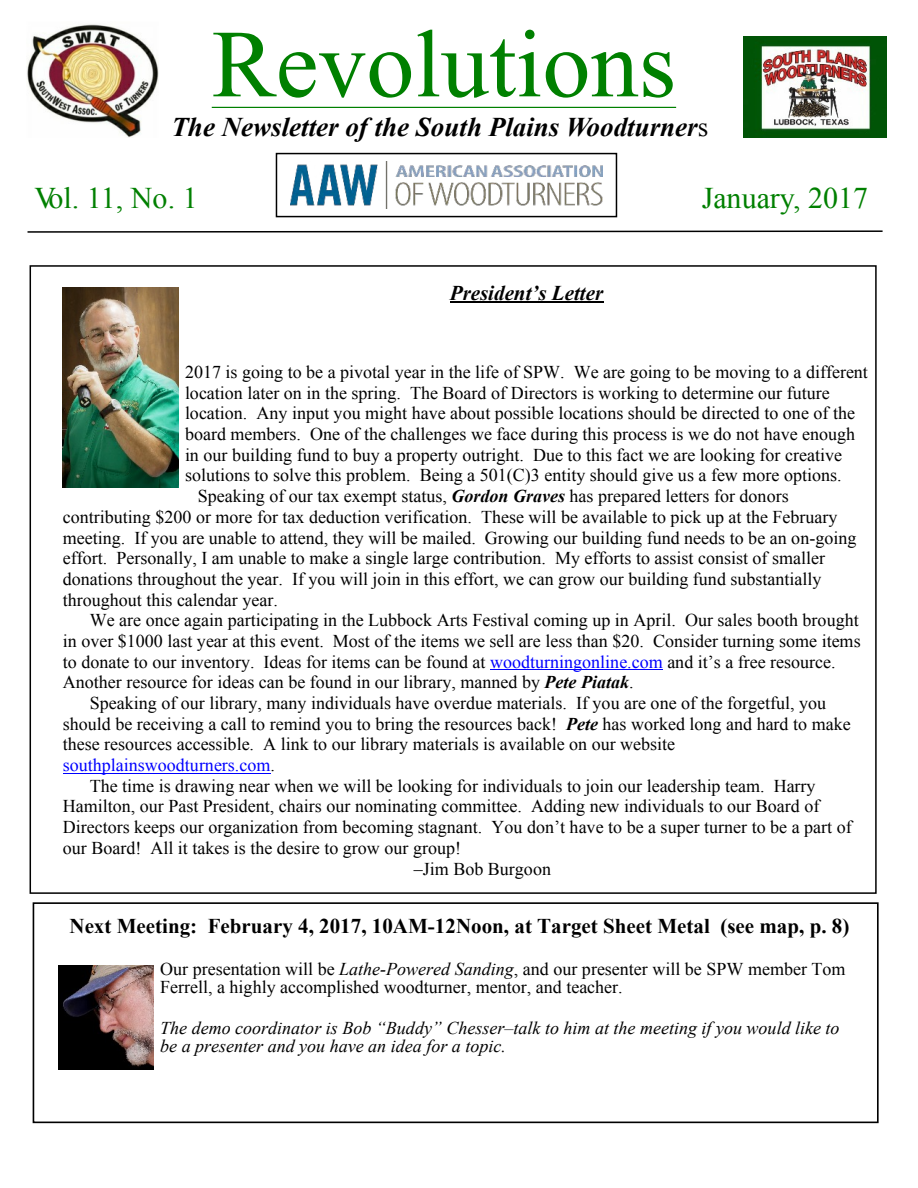
<style>
.page{position:relative;width:918px;height:1188px;background:#fff}
.page>*{position:absolute;margin:0;border:0;box-sizing:border-box;transform-origin:0 0}
.t1{font:96px "Times New Roman";color:#008000}
.t2{font:30px "Times New Roman";color:#008000}
.t3{font:italic 700 27px "Times New Roman";color:#000}
.t4{font:700 21px "Times New Roman";color:#000}
.t5{font:italic 700 21px "Times New Roman";color:#000}
.t6{font:18px/18px "Times New Roman";color:#000}
.t7{font:italic 18px/18px "Times New Roman";color:#000}
.t8{font:18px "Times New Roman";color:#00f}
.s1{font-weight:400;font-style:normal}
.s2{font-weight:700;font-style:italic}
.s3{color:#00f}
.s4{color:#000}
.s5{font-style:italic}
</style>
<div class="page">
<div style="left:30px;top:265px;width:847px;height:629px;background:#fff;border:2px solid #000"></div>
<img style="left:743px;top:36px;width:143px;height:102px">
<img style="left:27px;top:24px;width:131px;height:114px">
<img style="left:290px;top:162px;width:313px;height:47px">
<hr style="left:212px;top:107px;width:464px;height:1px;background:#008000">
<svg style="left:27px;top:230px;width:856px;height:3px"></svg>
<div style="left:276px;top:153px;width:341px;height:64px;border:2px solid #000"></div>
<div style="left:33px;top:902px;width:846px;height:221px;border:2px solid #000"></div>
<img style="left:59px;top:965px;width:94px;height:104px">
<hr style="left:450px;top:301px;width:153px;height:2px;background:#000">
<hr style="left:490px;top:669px;width:173px;height:1px;background:#00f">
<hr style="left:63px;top:773px;width:208px;height:1px;background:#00f">
<img style="left:63px;top:288px;width:115px;height:200px">
<h1 class="t1" style="left:212px;top:30px;width:466px">Revolutions</h1>
<h3 class="t3" style="left:172px;top:118px;width:538px">The Newsletter of the South Plains Woodturner<span class="s1">s</span></h3>
<h2 class="t2" style="left:35px;top:187px;width:165px">Vol. 11, No. 1</h2>
<h2 class="t2" style="left:702px;top:187px;width:168px">January, 2017</h2>
<p class="t5" style="left:450px;top:286px;width:155px">President’s Letter</p>
<p class="t6" style="left:185px;top:365px;width:684px">2017 is going to be a pivotal year in the life of SPW. We are going to be moving to a different</p>
<p class="t6" style="left:185px;top:385px;width:646px">location later on in the spring. The Board of Directors is working to determine our future</p>
<p class="t6" style="left:185px;top:406px;width:672px">location. Any input you might have about possible locations should be directed to one of the</p>
<p class="t6" style="left:185px;top:427px;width:672px">board members. One of the challenges we face during this process is we do not have enough</p>
<p class="t6" style="left:185px;top:447px;width:659px">in our building fund to buy a property outright. Due to this fact we are looking for creative</p>
<p class="t6" style="left:185px;top:468px;width:658px">solutions to solve this problem. Being a 501(C)3 entity should give us a few more options.</p>
<p class="t6" style="left:198px;top:489px;width:592px">Speaking of our tax exempt status, <span class="s2">Gordon Graves</span> has prepared letters for donors</p>
<p class="t6" style="left:63px;top:510px;width:776px">contributing $200 or more for tax deduction verification. These will be available to pick up at the February</p>
<p class="t6" style="left:63px;top:530px;width:795px">meeting. If you are unable to attend, they will be mailed. Growing our building fund needs to be an on-going</p>
<p class="t6" style="left:63px;top:551px;width:764px">effort. Personally, I am unable to make a single large contribution. My efforts to assist consist of smaller</p>
<p class="t6" style="left:63px;top:572px;width:760px">donations throughout the year. If you will join in this effort, we can grow our building fund substantially</p>
<p class="t6" style="left:63px;top:592px;width:217px">throughout this calendar year.</p>
<p class="t6" style="left:90px;top:613px;width:770px">We are once again participating in the Lubbock Arts Festival coming up in April. Our sales booth brought</p>
<p class="t6" style="left:63px;top:634px;width:799px">in over $1000 last year at this event. Most of the items we sell are less than $20. Consider turning some items</p>
<p class="t6" style="left:63px;top:654px;width:774px">to donate to our inventory. Ideas for items can be found at <span class="s3">woodturningonline.com</span> and it’s a free resource.</p>
<p class="t6" style="left:63px;top:675px;width:572px">Another resource for ideas can be found in our library, manned by <span class="s2">Pete Piatak</span>.</p>
<p class="t6" style="left:90px;top:696px;width:738px">Speaking of our library, many individuals have overdue materials. If you are one of the forgetful, you</p>
<p class="t6" style="left:63px;top:716px;width:789px">should be receiving a call to remind you to bring the resources back! <span class="s2">Pete</span> has worked long and hard to make</p>
<p class="t6" style="left:63px;top:737px;width:614px">these resources accessible. A link to our library materials is available on our website</p>
<p class="t8" style="left:63px;top:759px;width:214px">southplainswoodturners.com<span class="s4">.</span></p>
<p class="t6" style="left:90px;top:779px;width:727px">The time is drawing near when we will be looking for individuals to join our leadership team. Harry</p>
<p class="t6" style="left:63px;top:799px;width:758px">Hamilton, our Past President, chairs our nominating committee. Adding new individuals to our Board of</p>
<p class="t6" style="left:63px;top:820px;width:790px">Directors keeps our organization from becoming stagnant. You don’t have to be a super turner to be a part of</p>
<p class="t6" style="left:63px;top:841px;width:400px">our Board! All it takes is the desire to grow our group!</p>
<p class="t6" style="left:414px;top:861px;width:139px">–Jim Bob Burgoon</p>
<p class="t4" style="left:70px;top:919px;width:781px">Next Meeting: February 4, 2017, 10AM-12Noon, at Target Sheet Metal (see map, p. 8)</p>
<p class="t6" style="left:160px;top:961px;width:687px">Our presentation will be <span class="s5">Lathe-Powered Sanding</span>, and our presenter will be SPW member Tom<br>Ferrell, a highly accomplished woodturner, mentor, and teacher.</p>
<p class="t7" style="left:160px;top:1021px;width:681px">The demo coordinator is Bob “Buddy” Chesser–talk to him at the meeting if you would like to be a presenter and you have an idea for a topic.</p>
</div>
